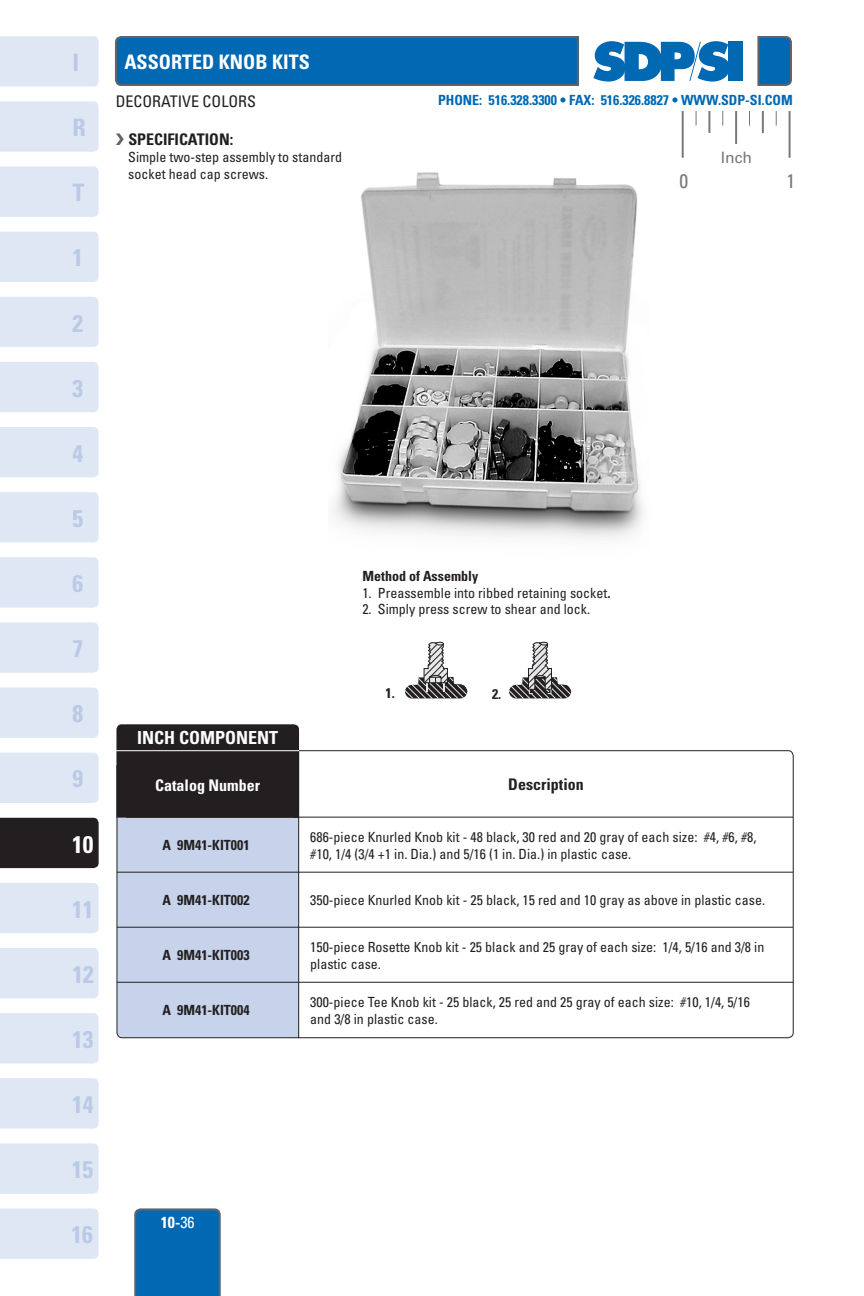
<style>
.page{position:relative;width:864px;height:1296px;background:#fff}
.page>*{position:absolute;margin:0;border:0;box-sizing:border-box;transform-origin:0 0}
.t1{font:700 condensed 24px "Univers";color:#b9c9e6}
.t2{font:700 condensed 24px "Univers";color:#fff}
.t3{font:700 condensed 20px "Univers";color:#fff}
.t4{font:condensed 19.6px "Univers";color:#76787b}
.t5{font:700 condensed 18px "Univers";color:#fff}
.t6{font:700 condensed 16px "Univers";color:#231f20}
.t7{font:700 condensed 16px "Univers";color:#fff}
.t8{font:condensed 16px "Univers";color:#231f20}
.t9{font:15.8px "Univers";color:#76787b}
.t10{font:condensed 14px/16.8px "Univers";color:#231f20}
.t11{font:700 condensed 14px "Univers";color:#231f20}
.t12{font:700 condensed 14px "Univers";color:#0168b3}
.s1{font-weight:700}
.s2{font-weight:400}
</style>
<div class="page">
<svg style="left:134px;top:1208px;width:87px;height:88px;background:#0a69ae"></svg>
<div style="left:0;top:36px;width:99px;height:51px;background:#e0e7f4"></div>
<div style="left:0;top:101px;width:99px;height:51px;background:#e0e7f4"></div>
<div style="left:0;top:232px;width:99px;height:50px;background:#e0e7f4"></div>
<div style="left:0;top:297px;width:99px;height:50px;background:#e0e7f4"></div>
<div style="left:0;top:362px;width:99px;height:50px;background:#e0e7f4"></div>
<div style="left:0;top:427px;width:99px;height:50px;background:#e0e7f4"></div>
<div style="left:0;top:492px;width:99px;height:50px;background:#e0e7f4"></div>
<div style="left:0;top:557px;width:99px;height:51px;background:#e0e7f4"></div>
<div style="left:0;top:622px;width:99px;height:51px;background:#e0e7f4"></div>
<div style="left:0;top:688px;width:99px;height:50px;background:#e0e7f4"></div>
<div style="left:0;top:753px;width:99px;height:50px;background:#e0e7f4"></div>
<div style="left:0;top:818px;width:99px;height:50px;background:#231f20"></div>
<div style="left:0;top:883px;width:99px;height:50px;background:#e0e7f4"></div>
<div style="left:0;top:948px;width:99px;height:50px;background:#e0e7f4"></div>
<div style="left:0;top:1013px;width:99px;height:50px;background:#e0e7f4"></div>
<div style="left:0;top:166px;width:99px;height:51px;background:#e0e7f4"></div>
<div style="left:0;top:1078px;width:99px;height:51px;background:#e0e7f4"></div>
<div style="left:0;top:1143px;width:99px;height:51px;background:#e0e7f4"></div>
<div style="left:0;top:1209px;width:99px;height:50px;background:#e0e7f4"></div>
<div style="left:116px;top:37px;width:675px;height:48px;background:#0168b3;border-radius:5px"></div>
<div style="left:115px;top:36px;width:677px;height:50px;border:2px solid #636366;border-radius:5px"></div>
<div style="left:579px;top:33px;width:180px;height:54px;background:#fff"></div>
<hr style="left:577px;top:36px;width:2px;height:50px;background:#636366">
<hr style="left:757px;top:36px;width:2px;height:50px;background:#636366">
<div style="left:729px;top:42px;width:14px;height:39px;background:#0168b3"></div>
<svg style="left:593px;top:41px;width:137px;height:41px"></svg>
<hr style="left:682px;top:111px;width:2px;height:47px;background:#76787b">
<hr style="left:789px;top:111px;width:2px;height:47px;background:#76787b">
<hr style="left:735px;top:111px;width:2px;height:33px;background:#76787b">
<hr style="left:708px;top:111px;width:2px;height:22px;background:#76787b">
<svg style="left:696px;top:111px;width:1px;height:15px"></svg>
<svg style="left:722px;top:111px;width:1px;height:15px"></svg>
<hr style="left:762px;top:111px;width:2px;height:22px;background:#76787b">
<svg style="left:749px;top:111px;width:1px;height:15px"></svg>
<svg style="left:776px;top:111px;width:1px;height:15px"></svg>
<img style="left:333px;top:172px;width:310px;height:367px">
<svg style="left:405px;top:641px;width:62px;height:58px"></svg>
<svg style="left:509px;top:641px;width:62px;height:58px"></svg>
<div style="left:116px;top:724px;width:183px;height:26px;background:#231f20"></div>
<svg style="left:116px;top:750px;width:678px;height:289px"></svg>
<hr style="left:115px;top:750px;width:184px;height:1px;background:#fff">
<h1 class="t1" style="left:72px;top:47px;width:8px">I</h1>
<h1 class="t1" style="left:72px;top:113px;width:15px">R</h1>
<h1 class="t1" style="left:72px;top:178px;width:13px">T</h1>
<h1 class="t1" style="left:72px;top:243px;width:12px">1</h1>
<h1 class="t1" style="left:72px;top:308px;width:12px">2</h1>
<h1 class="t1" style="left:72px;top:373px;width:12px">3</h1>
<h1 class="t1" style="left:72px;top:439px;width:12px">4</h1>
<h1 class="t1" style="left:72px;top:504px;width:12px">5</h1>
<h1 class="t1" style="left:72px;top:569px;width:12px">6</h1>
<h1 class="t1" style="left:72px;top:634px;width:12px">7</h1>
<h1 class="t1" style="left:72px;top:699px;width:12px">8</h1>
<h1 class="t1" style="left:72px;top:764px;width:12px">9</h1>
<h1 class="t2" style="left:72px;top:829px;width:23px">10</h1>
<h1 class="t1" style="left:72px;top:894px;width:23px">11</h1>
<h1 class="t1" style="left:72px;top:960px;width:23px">12</h1>
<h1 class="t1" style="left:72px;top:1025px;width:23px">13</h1>
<h1 class="t1" style="left:72px;top:1089px;width:23px">14</h1>
<h1 class="t1" style="left:72px;top:1155px;width:23px">15</h1>
<h1 class="t1" style="left:72px;top:1220px;width:23px">16</h1>
<p class="t3" style="left:124px;top:49px;width:187px">ASSORTED KNOB KITS</p>
<p class="t8" style="left:116px;top:91px;width:142px">DECORATIVE COLORS</p>
<p class="t6" style="left:128px;top:130px;width:106px">SPECIFICATION:</p>
<p class="t10" style="left:128px;top:148px;width:215px">Simple two-step assembly to standard</p>
<p class="t10" style="left:128px;top:165px;width:141px">socket head cap screws.</p>
<p class="t12" style="left:438px;top:92px;width:356px">PHONE: 516.328.3300 • FAX: 516.326.8827 • WWW.SDP-SI.COM</p>
<p class="t9" style="left:721px;top:148px;width:33px">Inch</p>
<h3 class="t4" style="left:680px;top:168px;width:10px">0</h3>
<h3 class="t4" style="left:786px;top:168px;width:10px">1</h3>
<p class="t11" style="left:362px;top:567px;width:117px">Method of Assembly</p>
<p class="t10" style="left:362px;top:584px;width:250px">1. Preassemble into ribbed retaining socket<span class="s1">.</span></p>
<p class="t10" style="left:362px;top:601px;width:229px">2. Simply press screw to shear and lock.</p>
<p class="t11" style="left:386px;top:685px;width:11px">1.</p>
<p class="t11" style="left:492px;top:685px;width:11px">2.</p>
<p class="t5" style="left:137px;top:727px;width:143px">INCH COMPONENT</p>
<p class="t7" style="left:155px;top:775px;width:106px">Catalog Number</p>
<p class="t11" style="left:163px;top:837px;width:89px">A 9M41-KIT001</p>
<p class="t11" style="left:163px;top:892px;width:89px">A 9M41-KIT002</p>
<p class="t11" style="left:163px;top:947px;width:89px">A 9M41-KIT003</p>
<p class="t11" style="left:163px;top:1002px;width:89px">A 9M41-KIT004</p>
<p class="t6" style="left:508px;top:775px;width:77px">Description</p>
<p class="t10" style="left:310px;top:828px;width:448px">686-piece Knurled Knob kit - 48 black, 30 red and 20 gray of each size: #4, #6, #8, #10, 1/4 (3/4 +1 in. Dia.) and 5/16 (1 in. Dia.) in plastic case.</p>
<p class="t10" style="left:310px;top:892px;width:456px">350-piece Knurled Knob kit - 25 black, 15 red and 10 gray as above in plastic case.</p>
<p class="t10" style="left:310px;top:938px;width:456px">150-piece Rosette Knob kit - 25 black and 25 gray of each size: 1/4, 5/16 and 3/8 in plastic case.</p>
<p class="t10" style="left:310px;top:993px;width:441px">300-piece Tee Knob kit - 25 black, 25 red and 25 gray of each size: #10, 1/4, 5/16 and 3/8 in plastic case.</p>
<p class="t7" style="left:161px;top:1213px;width:35px">10-<span class="s2">36</span></p>
</div>
